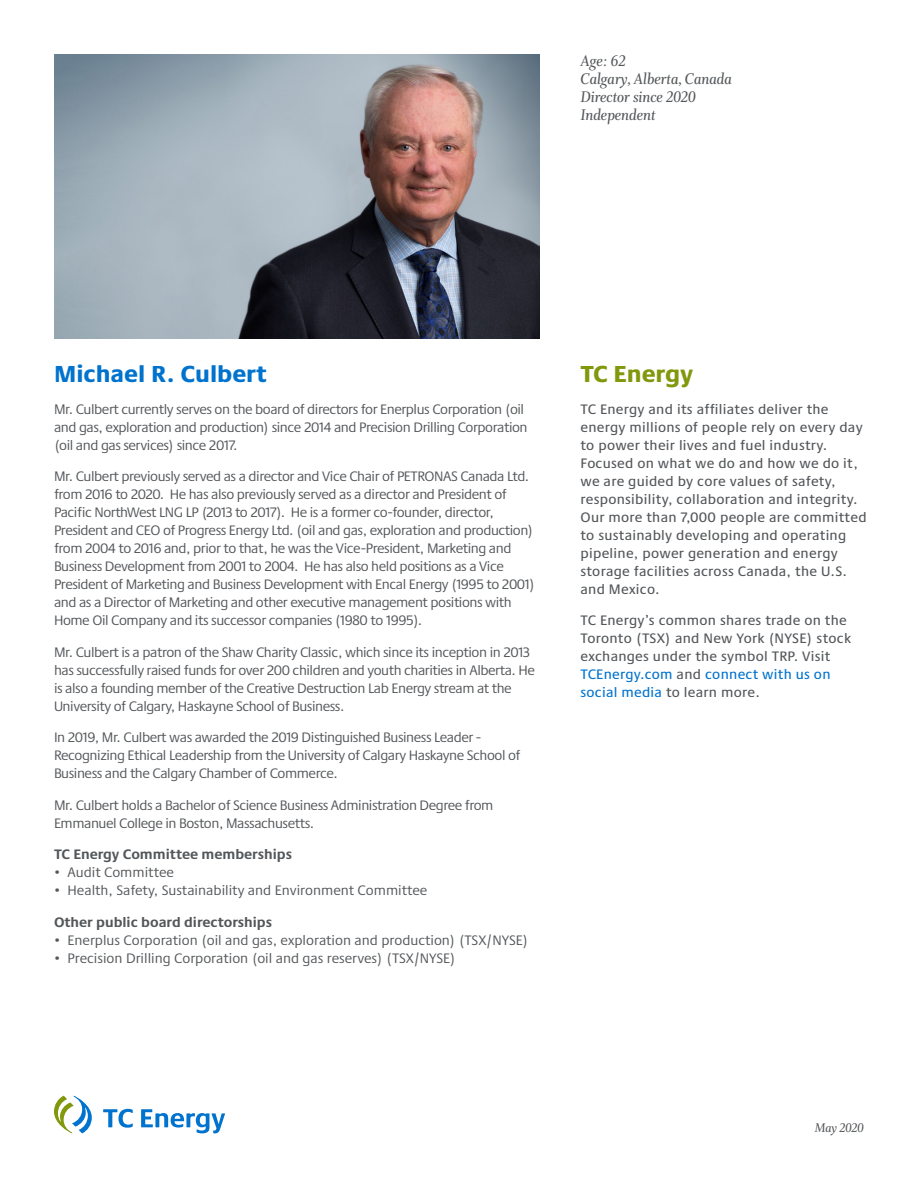
<style>
.page{position:relative;width:918px;height:1188px;background:#fff}
.page>*{position:absolute;margin:0;border:0;box-sizing:border-box;transform-origin:0 0}
.name{font:800 24px "Praxis Next";color:#0073ce}
.quote{font:800 24px "Praxis Next";color:#81980d}
.quote-2{font:italic 600 16.5px/18px "Whitman Display";color:#54575a}
.body{font:14.25px/18px "Praxis Next";letter-spacing:-.03em;color:#54575a}
.quote-3{font:500 14.25px/18px "Praxis Next";letter-spacing:.02em;color:#54575a}
.body-2{font:14.25px "Praxis Next";color:#54575a}
.Subhead{font:700 14.25px "Praxis Next";color:#54575a}
.t1{font:italic 600 13.5px "Whitman Display";color:#54575a}
.s1{color:#0073ce}
</style>
<div class="page">
<svg style="left:103px;top:1109px;width:30px;height:19px"></svg>
<svg style="left:141px;top:1109px;width:84px;height:24px"></svg>
<svg style="left:54px;top:1096px;width:38px;height:37px"></svg>
<img style="left:54px;top:54px;width:486px;height:285px">
<p class="quote-2" style="left:580px;top:52px;width:153px">Age: 62<br>Calgary, Alberta, Canada<br>Director since 2020<br>Independent</p>
<p class="name" style="left:54px;top:355px;width:214px">Michael R. Culbert</p>
<p class="body" style="left:54px;top:400px;width:475px">Mr. Culbert currently serves on the board of directors for Enerplus Corporation (oil and gas, exploration and production) since 2014 and Precision Drilling Corporation (oil and gas services) since 2017.</p>
<p class="body" style="left:54px;top:467px;width:483px">Mr. Culbert previously served as a director and Vice Chair of PETRONAS Canada Ltd. from 2016 to 2020. He has also previously served as a director and President of Pacific NorthWest LNG LP (2013 to 2017). He is a former co-founder, director, President and CEO of Progress Energy Ltd. (oil and gas, exploration and production) from 2004 to 2016 and, prior to that, he was the Vice-President, Marketing and Business Development from 2001 to 2004. He has also held positions as a Vice President of Marketing and Business Development with Encal Energy (1995 to 2001) and as a Director of Marketing and other executive management positions with Home Oil Company and its successor companies (1980 to 1995).</p>
<p class="body" style="left:54px;top:643px;width:483px">Mr. Culbert is a patron of the Shaw Charity Classic, which since its inception in 2013 has successfully raised funds for over 200 children and youth charities in Alberta. He is also a founding member of the Creative Destruction Lab Energy stream at the University of Calgary, Haskayne School of Business.</p>
<p class="body" style="left:54px;top:728px;width:468px">In 2019, Mr. Culbert was awarded the 2019 Distinguished Business Leader -<br>Recognizing Ethical Leadership from the University of Calgary Haskayne School of<br>Business and the Calgary Chamber of Commerce.</p>
<p class="body" style="left:54px;top:796px;width:441px">Mr. Culbert holds a Bachelor of Science Business Administration Degree from<br>Emmanuel College in Boston, Massachusetts.</p>
<p class="Subhead" style="left:54px;top:843px;width:240px">TC Energy Committee memberships</p>
<p class="body-2" style="left:54px;top:862px;width:121px">• Audit Committee</p>
<p class="body-2" style="left:54px;top:880px;width:375px">• Health, Safety, Sustainability and Environment Committee</p>
<p class="Subhead" style="left:54px;top:911px;width:220px">Other public board directorships</p>
<p class="body-2" style="left:54px;top:929px;width:476px">• Enerplus Corporation (oil and gas, exploration and production) (TSX/NYSE)</p>
<p class="body-2" style="left:54px;top:947px;width:403px">• Precision Drilling Corporation (oil and gas reserves) (TSX/NYSE)</p>
<p class="quote" style="left:580px;top:355px;width:114px">TC Energy</p>
<p class="quote-3" style="left:580px;top:400px;width:288px">TC Energy and its affiliates deliver the energy millions of people rely on every day to power their lives and fuel industry.<br>Focused on what we do and how we do it, we are guided by core values of safety, responsibility, collaboration and integrity.<br>Our more than 7,000 people are committed to sustainably developing and operating pipeline, power generation and energy storage facilities across Canada, the U.S. and Mexico.</p>
<p class="quote-3" style="left:580px;top:611px;width:272px">TC Energy’s common shares trade on the Toronto (TSX) and New York (NYSE) stock exchanges under the symbol TRP. Visit <span class="s1">TCEnergy.com</span> and <span class="s1">connect with us on social media</span> to learn more.</p>
<p class="t1" style="left:815px;top:1120px;width:51px">May 2020</p>
</div>
